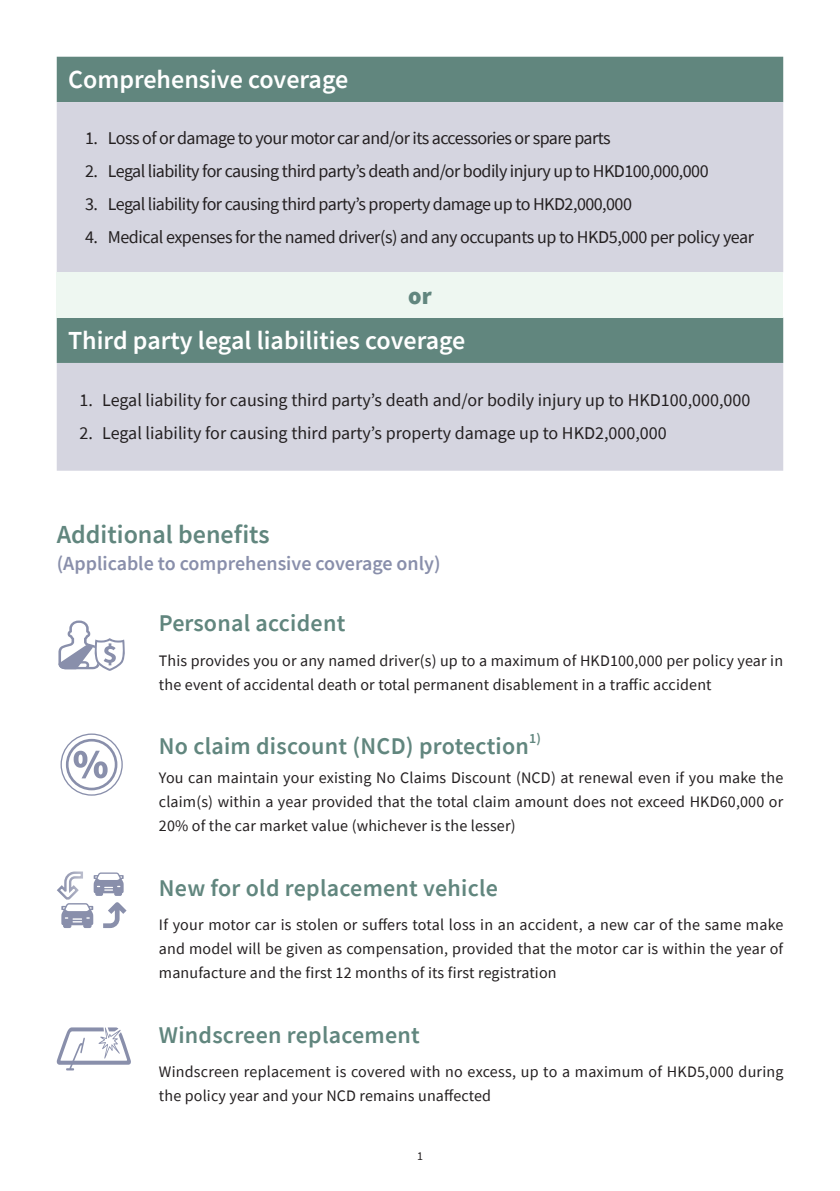
<style>
.page{position:relative;width:840px;height:1191px;background:#fff}
.page>*{position:absolute;margin:0;border:0;box-sizing:border-box;transform-origin:0 0}
.t1{font:600 26px "Source Sans Pro";color:#fff}
.t2{font:600 26px "Source Sans Pro";color:#61867e}
.t3{font:600 24px "Source Sans Pro";letter-spacing:.01em;color:#61867e}
.t4{font:900 24px "Source Sans Pro";color:#61867e}
.t5{font:600 20px "Source Sans Pro";color:#898fab}
.t6{font:18px "Source Sans Pro";letter-spacing:-.03em;color:#231f20}
.t7{font:18px "Source Sans Pro";color:#231f20}
.t8{font:16px/24px "Source Sans Pro";letter-spacing:.01em;color:#231f20}
.t9{font:600 14px "Source Sans Pro";color:#61867e}
.t10{font:12px "Source Sans Pro";color:#231f20}
</style>
<div class="page">
<div style="left:57px;top:57px;width:725px;height:45px;background:#61867e"></div>
<svg style="left:57px;top:102px;width:725px;height:369px;background:#c5cad2"></svg>
<div style="left:57px;top:272px;width:725px;height:45px;background:#eef7f1"></div>
<svg style="left:58px;top:620px;width:67px;height:51px"></svg>
<div style="left:66px;top:739px;width:51px;height:51px;border:3px solid #898fab;border-radius:50%"></div>
<svg style="left:74px;top:750px;width:33px;height:28px"></svg>
<div style="left:60px;top:733px;width:63px;height:62px;border:1px solid #898fab;border-radius:50%"></div>
<svg style="left:57px;top:1027px;width:74px;height:43px"></svg>
<svg style="left:57px;top:871px;width:69px;height:57px"></svg>
<p class="t1" style="left:68px;top:62px;width:281px">Comprehensive coverage</p>
<p class="t6" style="left:85px;top:126px;width:527px">1. Loss of or damage to your motor car and/or its accessories or spare parts</p>
<p class="t6" style="left:85px;top:159px;width:624px">2. Legal liability for causing third party’s death and/or bodily injury up to HKD100,000,000</p>
<p class="t6" style="left:85px;top:192px;width:548px">3. Legal liability for causing third party’s property damage up to HKD2,000,000</p>
<p class="t6" style="left:85px;top:225px;width:670px">4. Medical expenses for the named driver(s) and any occupants up to HKD5,000 per policy year</p>
<p class="t4" style="left:408px;top:279px;width:25px">or</p>
<p class="t1" style="left:68px;top:323px;width:398px">Third party legal liabilities coverage</p>
<p class="t7" style="left:79px;top:389px;width:672px">1. Legal liability for causing third party’s death and/or bodily injury up to HKD100,000,000</p>
<p class="t7" style="left:79px;top:422px;width:588px">2. Legal liability for causing third party’s property damage up to HKD2,000,000</p>
<p class="t2" style="left:57px;top:517px;width:214px">Additional benefits</p>
<p class="t5" style="left:57px;top:550px;width:385px">(Applicable to comprehensive coverage only)</p>
<p class="t3" style="left:159px;top:607px;width:188px">Personal accident</p>
<p class="t8" style="left:159px;top:648px;width:625px">This provides you or any named driver(s) up to a maximum of HKD100,000 per policy year in the event of accidental death or total permanent disablement in a traffic accident</p>
<p class="t3" style="left:159px;top:730px;width:371px">No claim discount (NCD) protection</p>
<p class="t9" style="left:529px;top:729px;width:13px">1)</p>
<p class="t8" style="left:159px;top:765px;width:625px;text-align:justify">You can maintain your existing No Claims Discount (NCD) at renewal even if you make the claim(s) within a year provided that the total claim amount does not exceed HKD60,000 or 20% of the car market value (whichever is the lesser)</p>
<p class="t3" style="left:159px;top:872px;width:340px">New for old replacement vehicle</p>
<p class="t8" style="left:159px;top:912px;width:625px;text-align:justify">If your motor car is stolen or suffers total loss in an accident, a new car of the same make and model will be given as compensation, provided that the motor car is within the year of manufacture and the first 12 months of its first registration</p>
<p class="t3" style="left:159px;top:1019px;width:262px">Windscreen replacement</p>
<p class="t8" style="left:159px;top:1059px;width:626px">Windscreen replacement is covered with no excess, up to a maximum of HKD5,000 during the policy year and your NCD remains unaffected</p>
<p class="t10" style="left:417px;top:1148px;width:7px">1</p>
</div>
